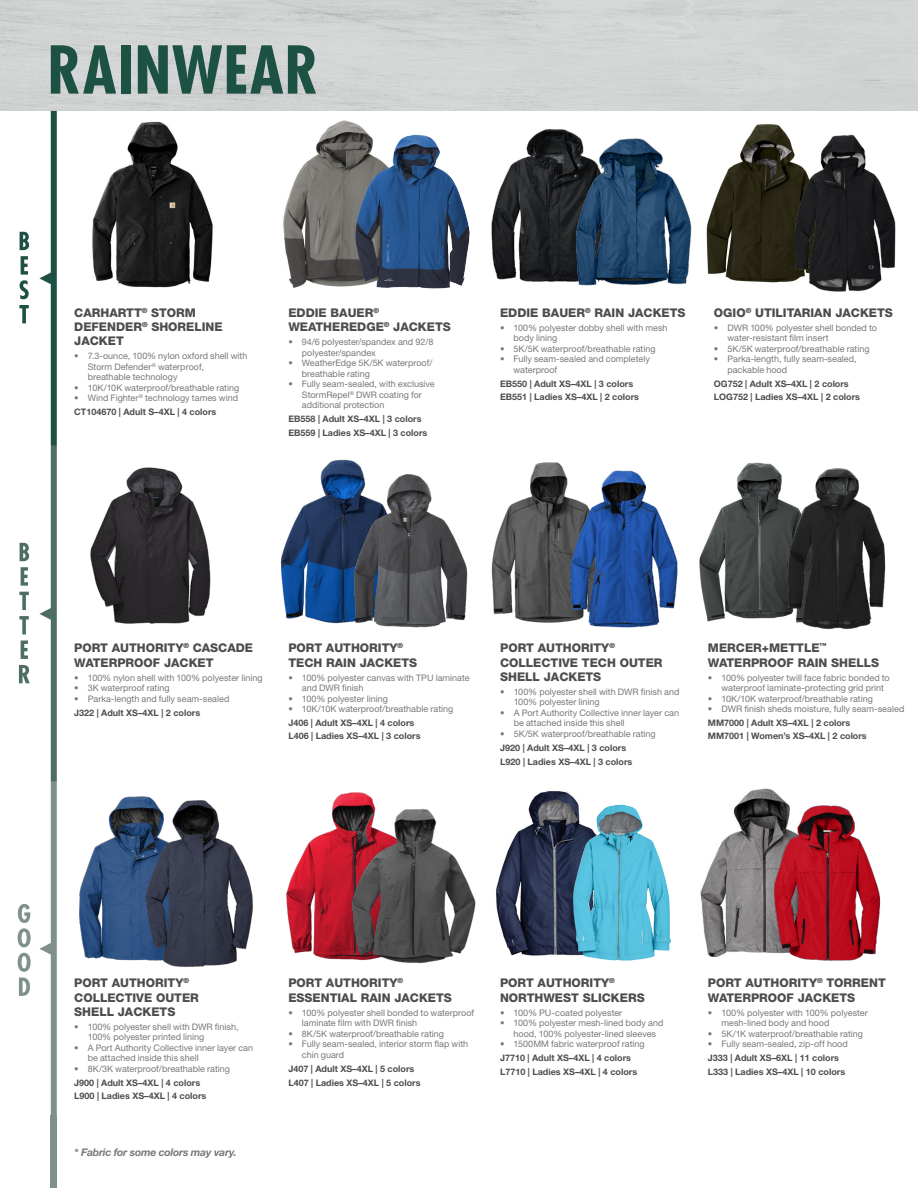
<style>
.page{position:relative;width:918px;height:1188px;background:#fff}
.page>*{position:absolute;margin:0;border:0;box-sizing:border-box;transform-origin:0 0}
.t1{font:700 condensed 64.05px "Futura Std";letter-spacing:.015em;color:#1c5144}
.t2{font:800 12px/14.2px "Helvetica Neue LT Std";color:#4d4d4f}
.t3{font:italic 700 10.5px "Helvetica Neue LT Std";letter-spacing:-.02em;color:#77787b}
.t4{font:9px/10.5px "Helvetica Neue LT Std";color:#77787b}
.t5{font:700 9px/12.8px "Helvetica Neue LT Std";color:#4d4d4f}
.s1{font-weight:700;color:#4d4d4f}
</style>
<div class="page">
<div style="left:0;top:0;width:918px;height:111px;background:#d1d5d3"></div>
<svg style="left:19px;top:665px;width:11px;height:18px"></svg>
<svg style="left:21px;top:641px;width:7px;height:18px"></svg>
<svg style="left:19px;top:616px;width:10px;height:18px"></svg>
<svg style="left:19px;top:592px;width:10px;height:18px"></svg>
<svg style="left:21px;top:567px;width:7px;height:19px"></svg>
<svg style="left:20px;top:543px;width:9px;height:18px"></svg>
<img style="left:90px;top:467px;width:121px;height:157px">
<img style="left:280px;top:459px;width:82px;height:165px">
<img style="left:344px;top:471px;width:124px;height:157px">
<img style="left:491px;top:462px;width:72px;height:161px">
<img style="left:563px;top:469px;width:115px;height:159px">
<div style="left:51px;top:1115px;width:6px;height:73px;background:#7f918a"></div>
<svg style="left:18px;top:953px;width:13px;height:43px"></svg>
<svg style="left:18px;top:904px;width:13px;height:43px"></svg>
<img style="left:286px;top:792px;width:86px;height:168px">
<img style="left:350px;top:798px;width:126px;height:166px">
<img style="left:496px;top:791px;width:128px;height:165px">
<img style="left:572px;top:805px;width:99px;height:156px">
<img style="left:700px;top:788px;width:87px;height:170px">
<img style="left:763px;top:803px;width:118px;height:158px">
<img style="left:79px;top:796px;width:72px;height:165px">
<img style="left:142px;top:798px;width:111px;height:169px">
<img style="left:699px;top:462px;width:79px;height:160px">
<img style="left:778px;top:468px;width:108px;height:161px">
<svg style="left:19px;top:305px;width:10px;height:18px"></svg>
<svg style="left:20px;top:256px;width:9px;height:43px"></svg>
<svg style="left:20px;top:232px;width:9px;height:18px"></svg>
<svg style="left:39px;top:111px;width:18px;height:1005px"></svg>
<img style="left:283px;top:120px;width:131px;height:168px">
<img style="left:354px;top:135px;width:116px;height:154px">
<img style="left:92px;top:121px;width:121px;height:167px">
<img style="left:491px;top:129px;width:79px;height:153px">
<img style="left:570px;top:132px;width:122px;height:154px">
<img style="left:706px;top:124px;width:81px;height:159px">
<img style="left:787px;top:134px;width:109px;height:158px">
<h1 class="t1" style="left:47px;top:30px;width:273px">RAINWEAR</h1>
<h2 class="t2" style="left:74px;top:305px;width:150px">CARHARTT<sup>®</sup> STORM<br>DEFENDER<sup>®</sup> SHORELINE<br>JACKET</h2>
<p class="t4" style="left:88px;top:351px;width:161px;text-indent:-13px">• 7.3-ounce, 100% nylon oxford shell with<br>Storm Defender<sup>®</sup> waterproof, breathable technology</p>
<p class="t4" style="left:74px;top:382px;width:166px">• 10K/10K waterproof/breathable rating</p>
<p class="t4" style="left:74px;top:391px;width:165px;line-height:14px">• Wind Fighter<sup>®</sup> technology tames wind<br><span class="s1">CT104670 | Adult S–4XL | 4 colors</span></p>
<h2 class="t2" style="left:288px;top:305px;width:164px">EDDIE BAUER<sup>®<br></sup>WEATHEREDGE<sup>®</sup> JACKETS</h2>
<p class="t4" style="left:302px;top:337px;width:133px;text-indent:-14px">• 94/6 polyester/spandex and 92/8 polyester/spandex</p>
<p class="t4" style="left:302px;top:358px;width:132px;text-indent:-14px">• WeatherEdge 5K/5K waterproof/ breathable rating</p>
<p class="t4" style="left:302px;top:379px;width:134px;text-indent:-13px">• Fully seam-sealed, with exclusive<br>StormRepel<sup>®</sup> DWR coating for additional protection</p>
<p class="t5" style="left:288px;top:412px;width:141px;line-height:14px">EB558 | Adult XS–4XL | 3 colors<br>EB559 | Ladies XS–4XL | 3 colors</p>
<h2 class="t2" style="left:500px;top:305px;width:187px">EDDIE BAUER<sup>®</sup> RAIN JACKETS</h2>
<p class="t4" style="left:514px;top:322px;width:156px;text-indent:-14px">• 100% polyester dobby shell with mesh body lining</p>
<p class="t4" style="left:500px;top:343px;width:157px">• 5K/5K waterproof/breathable rating</p>
<p class="t4" style="left:514px;top:354px;width:138px;text-indent:-14px">• Fully seam-sealed and completely waterproof</p>
<p class="t5" style="left:500px;top:377px;width:141px">EB550 | Adult XS–4XL | 3 colors<br>EB551 | Ladies XS–4XL | 2 colors</p>
<h2 class="t2" style="left:714px;top:305px;width:180px">OGIO<sup>®</sup> UTILITARIAN JACKETS</h2>
<p class="t4" style="left:727px;top:322px;width:151px;text-indent:-14px">• DWR 100% polyester shell bonded to water-resistant film insert</p>
<p class="t4" style="left:714px;top:343px;width:157px">• 5K/5K waterproof/breathable rating</p>
<p class="t4" style="left:727px;top:354px;width:131px;text-indent:-14px">• Parka-length, fully seam-sealed, packable hood</p>
<p class="t5" style="left:714px;top:377px;width:148px">OG752 | Adult XS–4XL | 2 colors<br>LOG752 | Ladies XS–4XL | 2 colors</p>
<h2 class="t2" style="left:74px;top:641px;width:180px">PORT AUTHORITY<sup>®</sup> CASCADE<br>WATERPROOF JACKET</h2>
<p class="t4" style="left:74px;top:672px;width:190px">• 100% nylon shell with 100% polyester lining</p>
<p class="t4" style="left:74px;top:683px;width:97px">• 3K waterproof rating</p>
<p class="t4" style="left:74px;top:693px;width:157px">• Parka-length and fully seam-sealed</p>
<p class="t5" style="left:74px;top:706px;width:128px">J322 | Adult XS–4XL | 2 colors</p>
<h2 class="t2" style="left:288px;top:641px;width:130px">PORT AUTHORITY<sup>®<br></sup>TECH RAIN JACKETS</h2>
<p class="t4" style="left:302px;top:672px;width:169px;text-indent:-14px">• 100% polyester canvas with TPU laminate and DWR finish</p>
<p class="t4" style="left:288px;top:693px;width:101px">• 100% polyester lining</p>
<p class="t4" style="left:288px;top:704px;width:166px">• 10K/10K waterproof/breathable rating</p>
<p class="t5" style="left:288px;top:716px;width:134px">J406 | Adult XS–4XL | 4 colors<br>L406 | Ladies XS–4XL | 3 colors</p>
<h2 class="t2" style="left:500px;top:641px;width:164px">PORT AUTHORITY<sup>®<br></sup>COLLECTIVE TECH OUTER<br>SHELL JACKETS</h2>
<p class="t4" style="left:514px;top:686px;width:167px;text-indent:-14px">• 100% polyester shell with DWR finish and<br>100% polyester lining</p>
<p class="t4" style="left:514px;top:707px;width:167px;text-indent:-14px">• A Port Authority Collective inner layer can be attached inside this shell</p>
<p class="t4" style="left:500px;top:728px;width:157px">• 5K/5K waterproof/breathable rating</p>
<p class="t5" style="left:500px;top:741px;width:134px;line-height:14px">J920 | Adult XS–4XL | 3 colors<br>L920 | Ladies XS–4XL | 3 colors</p>
<h2 class="t2" style="left:708px;top:641px;width:173px">MERCER+METTLE<sup>™<br></sup>WATERPROOF RAIN SHELLS</h2>
<p class="t4" style="left:721px;top:672px;width:170px;text-indent:-14px">• 100% polyester twill face fabric bonded to waterproof laminate-protecting grid print</p>
<p class="t4" style="left:708px;top:693px;width:166px">• 10K/10K waterproof/breathable rating</p>
<p class="t4" style="left:708px;top:704px;width:198px">• DWR finish sheds moisture, fully seam-sealed</p>
<p class="t5" style="left:708px;top:716px;width:160px">MM7000 | Adult XS–4XL | 2 colors<br>MM7001 | Women’s XS–4XL | 2 colors</p>
<h2 class="t2" style="left:74px;top:976px;width:126px">PORT AUTHORITY<sup>®<br></sup>COLLECTIVE OUTER<br>SHELL JACKETS</h2>
<p class="t4" style="left:88px;top:1021px;width:152px;text-indent:-14px">• 100% polyester shell with DWR finish,<br>100% polyester printed lining</p>
<p class="t4" style="left:88px;top:1042px;width:167px;text-indent:-14px">• A Port Authority Collective inner layer can be attached inside this shell</p>
<p class="t4" style="left:74px;top:1063px;width:157px">• 8K/3K waterproof/breathable rating</p>
<p class="t5" style="left:74px;top:1076px;width:134px">J900 | Adult XS–4XL | 4 colors<br>L900 | Ladies XS–4XL | 4 colors</p>
<p class="t3" style="left:74px;top:1146px;width:164px">* Fabric for some colors may vary.</p>
<h2 class="t2" style="left:288px;top:976px;width:165px">PORT AUTHORITY<sup>®<br></sup>ESSENTIAL RAIN JACKETS</h2>
<p class="t4" style="left:302px;top:1007px;width:174px;text-indent:-14px">• 100% polyester shell bonded to waterproof laminate film with DWR finish</p>
<p class="t4" style="left:288px;top:1028px;width:157px">• 8K/5K waterproof/breathable rating</p>
<p class="t4" style="left:302px;top:1039px;width:168px;text-indent:-14px">• Fully seam-sealed, interior storm flap with chin guard</p>
<p class="t5" style="left:288px;top:1061px;width:134px;line-height:14px">J407 | Adult XS–4XL | 5 colors<br>L407 | Ladies XS–4XL | 5 colors</p>
<h2 class="t2" style="left:500px;top:976px;width:146px">PORT AUTHORITY<sup>®<br></sup>NORTHWEST SLICKERS</h2>
<p class="t4" style="left:500px;top:1007px;width:124px">• 100% PU-coated polyester</p>
<p class="t4" style="left:514px;top:1018px;width:151px;text-indent:-14px">• 100% polyester mesh-lined body and hood, 100% polyester-lined sleeves</p>
<p class="t4" style="left:500px;top:1039px;width:146px">• 1500MM fabric waterproof rating</p>
<p class="t5" style="left:500px;top:1051px;width:139px;line-height:14px">J7710 | Adult XS–4XL | 4 colors<br>L7710 | Ladies XS–4XL | 4 colors</p>
<h2 class="t2" style="left:708px;top:976px;width:179px">PORT AUTHORITY<sup>®</sup> TORRENT<br>WATERPROOF JACKETS</h2>
<p class="t4" style="left:721px;top:1007px;width:148px;text-indent:-14px">• 100% polyester with 100% polyester mesh-lined body and hood</p>
<p class="t4" style="left:708px;top:1028px;width:157px">• 5K/1K waterproof/breathable rating</p>
<p class="t4" style="left:708px;top:1039px;width:141px">• Fully seam-sealed, zip-off hood</p>
<p class="t5" style="left:708px;top:1051px;width:139px;line-height:14px">J333 | Adult XS–6XL | 11 colors<br>L333 | Ladies XS–4XL | 10 colors</p>
</div>
